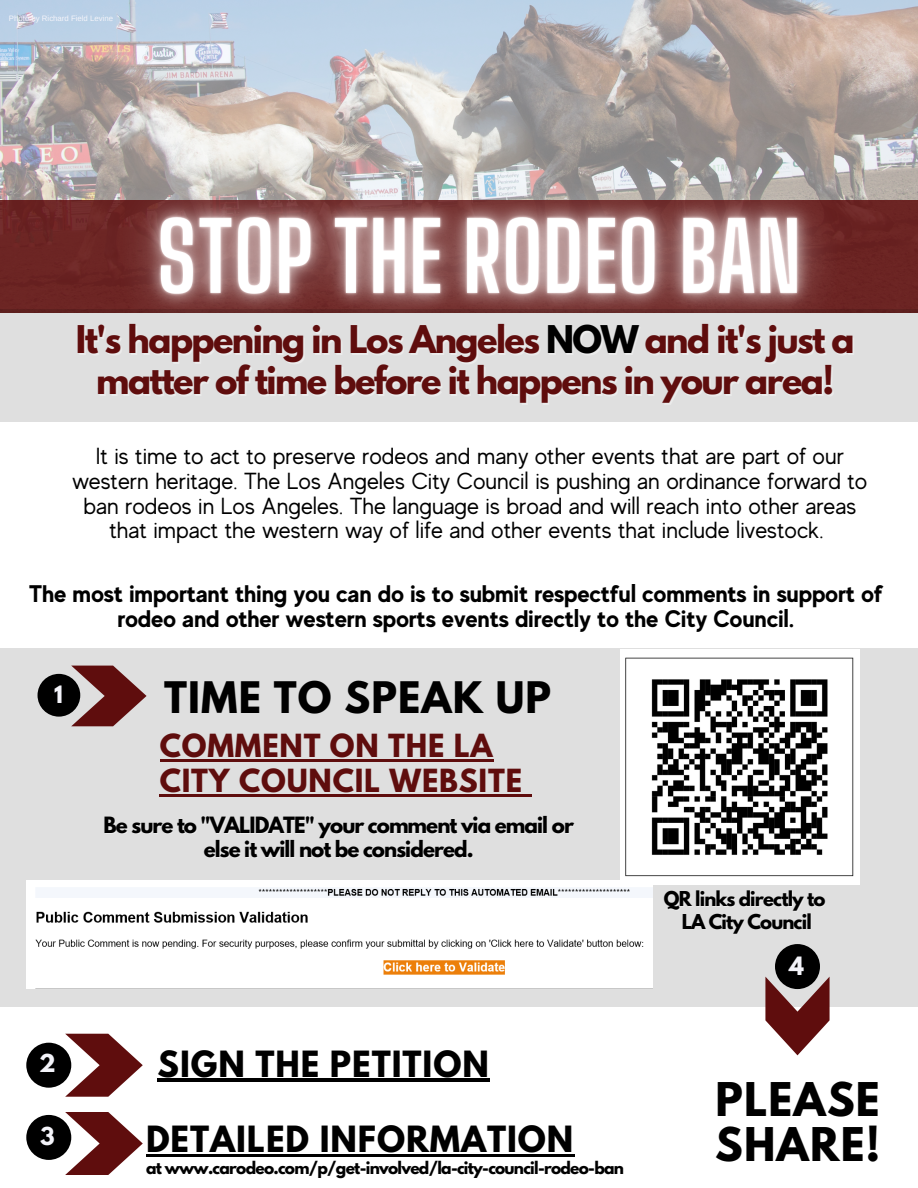
<style>
.page{position:relative;width:918px;height:1188px;background:#fff}
.page>*{position:absolute;margin:0;border:0;box-sizing:border-box;transform-origin:0 0}
.t1{font:700 41.1px/45px "League Spartan";letter-spacing:.03em;color:#000}
.t2{font:700 38.55px "League Spartan";letter-spacing:.03em;color:#000}
.t3{font:700 33.9px/41px "League Spartan";letter-spacing:-.045em;color:#5f0d0d;text-align:center}
.t4{font:700 32.1px "League Spartan";letter-spacing:.03em;color:#000}
.t5{font:700 28.2px/34.8px "League Spartan";letter-spacing:.03em;color:#5f0d0d}
.t6{font:700 24px/24.8px "MADE Evolve Sans";color:#000;text-align:center}
.t7{font:23.25px/24.8px "MADE Evolve Sans";color:#000;text-align:center}
.t8{font:700 22.35px "League Spartan";color:#f4f4fa}
.t9{font:700 21.9px "League Spartan";color:#f4f4fa}
.t10{font:700 21.15px "League Spartan";color:#f4f4fa}
.t11{font:700 19.95px/23.7px "League Spartan";letter-spacing:-.045em;color:#000;text-align:center}
.t12{font:700 18.15px "League Spartan";letter-spacing:-.045em;color:#000}
.t13{font:700 15.45px "League Spartan";letter-spacing:-.045em;color:#000}
.t14{font:7.8px "Arimo";color:#f4f4fa}
.s1{color:rgb(255 255 255/.4)}
</style>
<div class="page">
<img style="left:0;top:0;width:918px;height:201px">
<div style="left:0;top:201px;width:918px;height:112px;background:#6c2523"></div>
<img style="left:69px;top:113px;width:820px;height:196px">
<div style="left:0;top:309px;width:918px;height:112px;background:#dfdfdf"></div>
<div style="left:0;top:648px;width:918px;height:359px;background:#dfdfdf"></div>
<img style="left:26px;top:881px;width:627px;height:108px">
<img style="left:621px;top:650px;width:238px;height:235px">
<hr style="left:160px;top:759px;width:334px;height:3px;background:#5f0d0d">
<hr style="left:160px;top:794px;width:363px;height:3px;background:#5f0d0d">
<svg style="left:523px;top:794px;width:9px;height:3px"></svg>
<svg style="left:71px;top:666px;width:76px;height:60px"></svg>
<div style="left:38px;top:674px;width:42px;height:43px;background:#000;border-radius:50%"></div>
<svg style="left:65px;top:1034px;width:78px;height:63px"></svg>
<div style="left:26px;top:1043px;width:45px;height:45px;background:#000;border-radius:50%"></div>
<hr style="left:158px;top:1078px;width:332px;height:3px;background:#000">
<div style="left:26px;top:1115px;width:45px;height:45px;background:#000;border-radius:50%"></div>
<svg style="left:65px;top:1112px;width:78px;height:63px"></svg>
<hr style="left:146px;top:1154px;width:428px;height:2px;background:#000">
<svg style="left:765px;top:977px;width:65px;height:78px"></svg>
<div style="left:775px;top:944px;width:45px;height:45px;background:#000;border-radius:50%"></div>
<p class="t14" style="left:9px;top:13px;width:106px">Photo by Richard Field Levine</p>
<p class="t3" style="left:76px;top:323px;width:780px">It's happening in Los Angeles <span class="s1">NOW</span> and it's just a matter of time before it happens in your area!</p>
<p class="t7" style="left:72px;top:444px;width:797px">It is time to act to preserve rodeos and many other events that are part of our western heritage. The Los Angeles City Council is pushing an ordinance forward to ban rodeos in Los Angeles. The language is broad and will reach into other areas that impact the western way of life and other events that include livestock.</p>
<p class="t6" style="left:29px;top:582px;width:856px">The most important thing you can do is to submit respectful comments in support of rodeo and other western sports events directly to the City Council.</p>
<p class="t10" style="left:54px;top:684px;width:10px">1</p>
<p class="t2" style="left:164px;top:679px;width:389px">TIME TO SPEAK UP</p>
<p class="t5" style="left:160px;top:732px;width:364px">COMMENT ON THE LA<br>CITY COUNCIL WEBSITE</p>
<p class="t11" style="left:104px;top:816px;width:472px">Be sure to "VALIDATE" your comment via email or else it will not be considered.</p>
<p class="t9" style="left:39px;top:1052px;width:18px">2</p>
<p class="t4" style="left:158px;top:1048px;width:333px">SIGN THE PETITION</p>
<p class="t9" style="left:40px;top:1126px;width:16px">3</p>
<p class="t4" style="left:146px;top:1123px;width:429px">DETAILED INFORMATION</p>
<p class="t13" style="left:146px;top:1160px;width:480px">at www.carodeo.com/p/get-involved/la-city-council-rodeo-ban</p>
<p class="t12" style="left:664px;top:890px;width:163px">QR links directly to</p>
<p class="t12" style="left:682px;top:912px;width:132px">LA City Council</p>
<p class="t8" style="left:789px;top:955px;width:16px">4</p>
<p class="t1" style="left:715px;top:1082px;width:167px">PLEASE<br>SHARE!</p>
</div>
